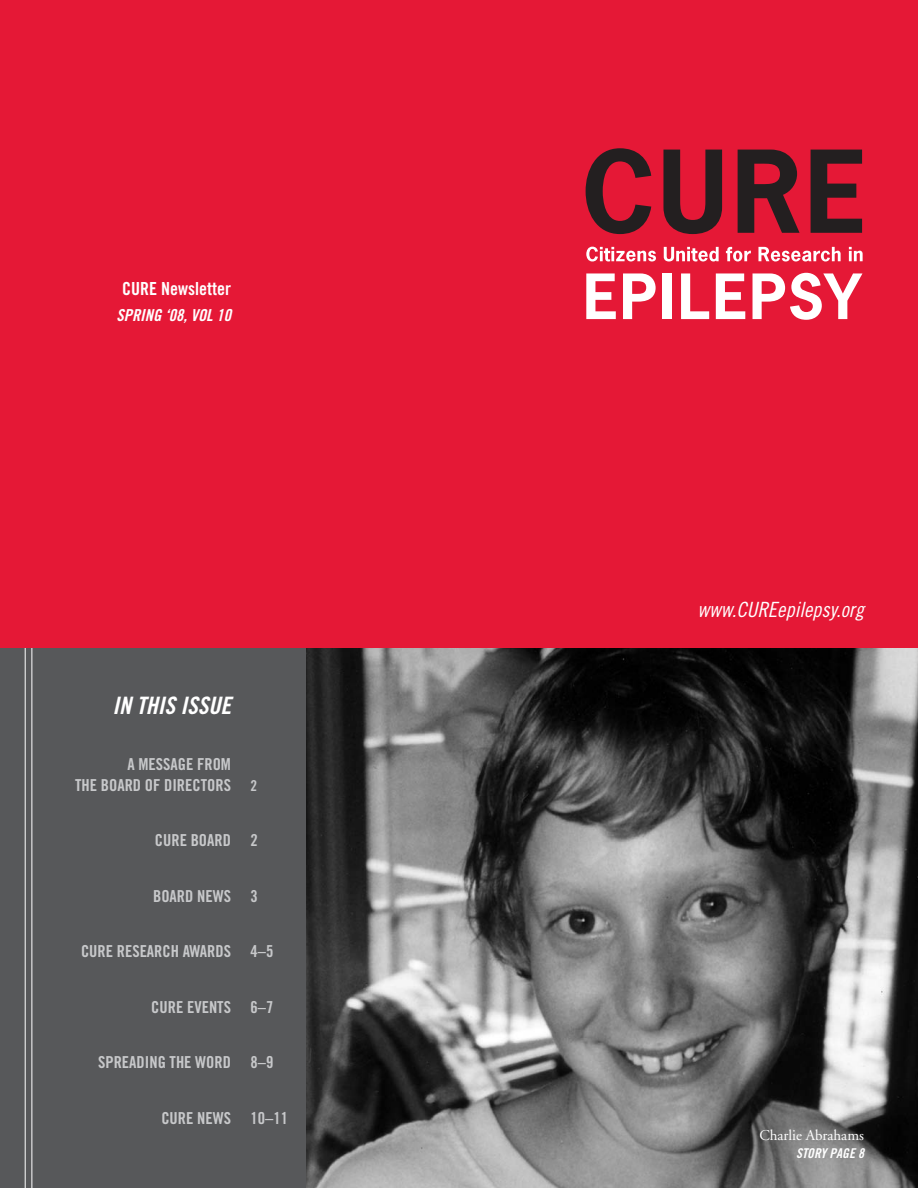
<style>
.page{position:relative;width:918px;height:1188px;background:#fff}
.page>*{position:absolute;margin:0;border:0;box-sizing:border-box;transform-origin:0 0}
.t1{font:24px "Trade Gothic Bold Cond Twenty Obl";color:#fff}
.Call_out_name{font:21px "Trade Gothic Cond Eighteen Obl";color:#fff}
.t2{font:18px "Trade Gothic Bold Cond Twenty";color:#fff}
.IN_This_Issue_Head{font:16.5px/21px "Trade Gothic Bold Cond Twenty";color:#c7c8ca}
.t3{font:16.5px "Trade Gothic Bold Cond Twenty Obl";color:#fff}
.Copy{font:15px "Adobe Garamond";color:#fff}
.IN_This_Issue_Head-2{font:15px "Trade Gothic Bold Cond Twenty";color:#c7c8ca}
.Copy-2{font:13.5px "Trade Gothic Bold Cond Twenty Obl";color:#fff}
</style>
<div class="page">
<div style="left:0;top:0;width:918px;height:648px;background:#e51836"></div>
<svg style="left:586px;top:148px;width:65px;height:86px"></svg>
<svg style="left:663px;top:150px;width:59px;height:84px"></svg>
<svg style="left:738px;top:150px;width:62px;height:83px"></svg>
<svg style="left:586px;top:247px;width:70px;height:15px"></svg>
<svg style="left:664px;top:247px;width:55px;height:15px"></svg>
<svg style="left:726px;top:247px;width:25px;height:15px"></svg>
<svg style="left:758px;top:247px;width:83px;height:15px"></svg>
<svg style="left:849px;top:247px;width:14px;height:14px"></svg>
<svg style="left:586px;top:273px;width:30px;height:46px"></svg>
<svg style="left:623px;top:273px;width:33px;height:46px"></svg>
<div style="left:663px;top:273px;width:9px;height:46px;background:#fff"></div>
<svg style="left:681px;top:273px;width:28px;height:46px"></svg>
<svg style="left:716px;top:273px;width:29px;height:46px"></svg>
<svg style="left:753px;top:273px;width:109px;height:47px"></svg>
<svg style="left:811px;top:150px;width:51px;height:83px"></svg>
<div style="left:0;top:648px;width:306px;height:540px;background:#57585a"></div>
<hr style="left:25px;top:648px;width:1px;height:540px;background:#fff">
<hr style="left:32px;top:648px;width:1px;height:540px;background:#fff">
<img style="left:306px;top:648px;width:612px;height:540px">
<p class="t2" style="left:122px;top:278px;width:110px">CURE NEWSLETTER</p>
<p class="t3" style="left:116px;top:305px;width:116px">SPRING ‘08, VOL 10</p>
<p class="t1" style="left:112px;top:691px;width:120px">IN THIS ISSUE</p>
<p class="IN_This_Issue_Head" style="left:75px;top:753px;width:139px;text-indent:103px">GE FROM<br>THE BOARD OF DIREC</p>
<p class="IN_This_Issue_Head" style="left:48px;top:753px;width:45px">A</p>
<p class="IN_This_Issue_Head" style="left:138px;top:753px;width:9px">MESSA</p>
<p class="IN_This_Issue_Head" style="left:201px;top:774px;width:14px">TORS</p>
<p class="IN_This_Issue_Head-2" style="left:250px;top:776px;width:8px">2</p>
<p class="IN_This_Issue_Head" style="left:155px;top:830px;width:8px">CURE</p>
<p class="IN_This_Issue_Head" style="left:191px;top:830px;width:69px">BOARD 2</p>
<p class="IN_This_Issue_Head" style="left:153px;top:885px;width:106px">BOARD NEWS 3</p>
<p class="IN_This_Issue_Head" style="left:48px;top:941px;width:14px">CURE</p>
<p class="IN_This_Issue_Head" style="left:117px;top:941px;width:158px">RESEARCH AWARDS 4–5</p>
<p class="IN_This_Issue_Head" style="left:151px;top:996px;width:124px">CURE EVENTS 6–7</p>
<p class="IN_This_Issue_Head" style="left:98px;top:1052px;width:130px">SPREADING THE WORD</p>
<p class="IN_This_Issue_Head" style="left:251px;top:1052px;width:24px">8–9</p>
<p class="IN_This_Issue_Head" style="left:161px;top:1107px;width:8px">CURE</p>
<p class="IN_This_Issue_Head" style="left:197px;top:1107px;width:92px">NEWS 10–11</p>
<p class="Call_out_name" style="left:698px;top:597px;width:168px">www.CUREepilepsy.org</p>
<p class="Copy" style="left:759px;top:1128px;width:106px">Charlie Abrahams</p>
<p class="Copy-2" style="left:796px;top:1145px;width:69px">STORY PAGE 8</p>
</div>
